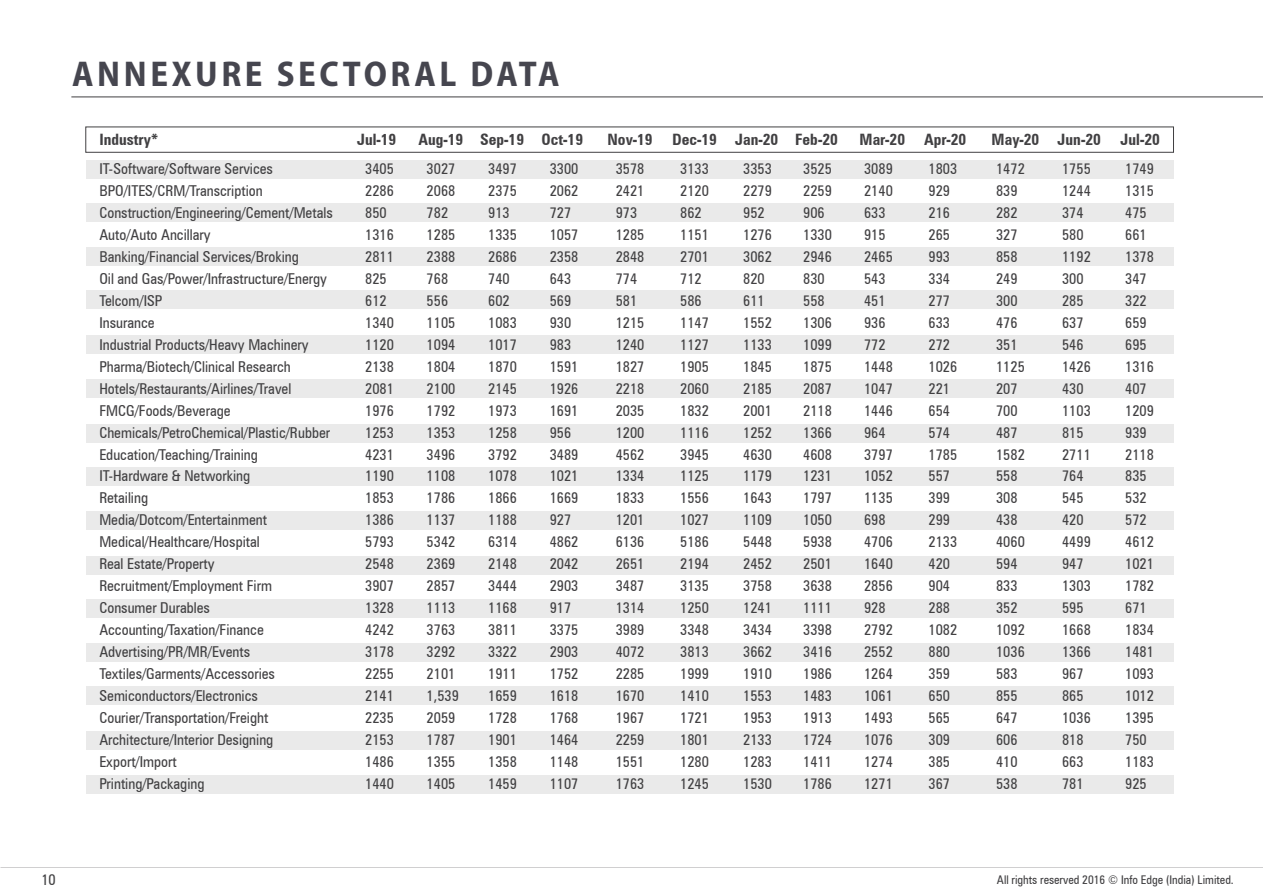
<style>
.page{position:relative;width:1263px;height:893px;background:#fff}
.page>*{position:absolute;margin:0;border:0;box-sizing:border-box;transform-origin:0 0}
.t1{font:700 semi-condensed 36px "Myriad Pro";letter-spacing:.1em;color:#46464f}
.t2{font:700 condensed 15.75px "Zurich BT";color:#414042}
.t3{font:condensed 15px/21.9px "Zurich BT";color:#414042}
.t4{font:condensed 12px "Zurich BT";color:#414042}
</style>
<div class="page">
<div style="left:86px;top:203px;width:1087px;height:19px;background:#eaeaea"></div>
<div style="left:86px;top:160px;width:1087px;height:19px;background:#eaeaea"></div>
<div style="left:86px;top:247px;width:1087px;height:19px;background:#eaeaea"></div>
<div style="left:86px;top:290px;width:1087px;height:19px;background:#eaeaea"></div>
<div style="left:86px;top:335px;width:1087px;height:19px;background:#eaeaea"></div>
<div style="left:86px;top:424px;width:1087px;height:19px;background:#eaeaea"></div>
<div style="left:86px;top:379px;width:1087px;height:19px;background:#eaeaea"></div>
<div style="left:86px;top:467px;width:1087px;height:19px;background:#eaeaea"></div>
<div style="left:86px;top:511px;width:1087px;height:19px;background:#eaeaea"></div>
<div style="left:86px;top:556px;width:1087px;height:19px;background:#eaeaea"></div>
<div style="left:86px;top:599px;width:1087px;height:19px;background:#eaeaea"></div>
<div style="left:86px;top:643px;width:1087px;height:19px;background:#eaeaea"></div>
<div style="left:86px;top:686px;width:1087px;height:19px;background:#eaeaea"></div>
<div style="left:86px;top:731px;width:1087px;height:19px;background:#eaeaea"></div>
<div style="left:86px;top:775px;width:1087px;height:19px;background:#eaeaea"></div>
<div style="left:85px;top:127px;width:1089px;height:26px;border:1px solid #414042"></div>
<hr style="left:71px;top:97px;width:1192px;height:1px;background:#414042">
<h1 class="t1" style="left:72px;top:50px;width:489px">ANNEXURE SECTORAL DATA</h1>
<p class="t2" style="left:99px;top:130px;width:61px">Industry*</p>
<p class="t2" style="left:357px;top:130px;width:41px">Jul-19</p>
<p class="t2" style="left:419px;top:130px;width:46px">Aug-19</p>
<p class="t2" style="left:480px;top:130px;width:46px">Sep-19</p>
<p class="t2" style="left:542px;top:130px;width:43px">Oct-19</p>
<p class="t2" style="left:608px;top:130px;width:47px">Nov-19</p>
<p class="t2" style="left:672px;top:130px;width:46px">Dec-19</p>
<p class="t2" style="left:735px;top:130px;width:45px">Jan-20</p>
<p class="t2" style="left:795px;top:130px;width:44px">Feb-20</p>
<p class="t2" style="left:860px;top:130px;width:47px">Mar-20</p>
<p class="t2" style="left:924px;top:130px;width:44px">Apr-20</p>
<p class="t2" style="left:992px;top:130px;width:49px">May-20</p>
<p class="t2" style="left:1058px;top:130px;width:45px">Jun-20</p>
<p class="t2" style="left:1121px;top:130px;width:41px">Jul-20</p>
<p class="t3" style="left:99px;top:158px;width:235px">IT-Software/Software Services<br>BPO/ITES/CRM/Transcription<br>Construction/Engineering/Cement/Metals<br>Auto/Auto Ancillary<br>Banking/Financial Services/Broking<br>Oil and Gas/Power/Infrastructure/Energy<br>Telcom/ISP<br>Insurance<br>Industrial Products/Heavy Machinery<br>Pharma/Biotech/Clinical Research<br>Hotels/Restaurants/Airlines/Travel<br>FMCG/Foods/Beverage<br>Chemicals/PetroChemical/Plastic/Rubber<br>Education/Teaching/Training<br>IT-Hardware &amp; Networking<br>Retailing<br>Media/Dotcom/Entertainment<br>Medical/Healthcare/Hospital<br>Real Estate/Property<br>Recruitment/Employment Firm<br>Consumer Durables<br>Accounting/Taxation/Finance<br>Advertising/PR/MR/Events<br>Textiles/Garments/Accessories<br>Semiconductors/Electronics<br>Courier/Transportation/Freight<br>Architecture/Interior Designing<br>Export/Import<br>Printing/Packaging</p>
<p class="t3" style="left:365px;top:158px;width:30px">3405<br>2286<br>850<br>1316<br>2811<br>825<br>612<br>1340<br>1120<br>2138<br>2081<br>1976<br>1253<br>4231<br>1190<br>1853<br>1386<br>5793<br>2548<br>3907<br>1328<br>4242<br>3178<br>2255<br>2141<br>2235<br>2153<br>1486<br>1440</p>
<p class="t3" style="left:427px;top:158px;width:34px">3027<br>2068<br>782<br>1285<br>2388<br>768<br>556<br>1105<br>1094<br>1804<br>2100<br>1792<br>1353<br>3496<br>1108<br>1786<br>1137<br>5342<br>2369<br>2857<br>1113<br>3763<br>3292<br>2101<br>1,539<br>2059<br>1787<br>1355<br>1405</p>
<p class="t3" style="left:488px;top:158px;width:30px">3497<br>2375<br>913<br>1335<br>2686<br>740<br>602<br>1083<br>1017<br>1870<br>2145<br>1973<br>1258<br>3792<br>1078<br>1866<br>1188<br>6314<br>2148<br>3444<br>1168<br>3811<br>3322<br>1911<br>1659<br>1728<br>1901<br>1358<br>1459</p>
<p class="t3" style="left:550px;top:158px;width:30px">3300<br>2062<br>727<br>1057<br>2358<br>643<br>569<br>930<br>983<br>1591<br>1926<br>1691<br>956<br>3489<br>1021<br>1669<br>927<br>4862<br>2042<br>2903<br>917<br>3375<br>2903<br>1752<br>1618<br>1768<br>1464<br>1148<br>1107</p>
<p class="t3" style="left:616px;top:158px;width:30px">3578<br>2421<br>973<br>1285<br>2848<br>774<br>581<br>1215<br>1240<br>1827<br>2218<br>2035<br>1200<br>4562<br>1334<br>1833<br>1201<br>6136<br>2651<br>3487<br>1314<br>3989<br>4072<br>2285<br>1670<br>1967<br>2259<br>1551<br>1763</p>
<p class="t3" style="left:680px;top:158px;width:30px">3133<br>2120<br>862<br>1151<br>2701<br>712<br>586<br>1147<br>1127<br>1905<br>2060<br>1832<br>1116<br>3945<br>1125<br>1556<br>1027<br>5186<br>2194<br>3135<br>1250<br>3348<br>3813<br>1999<br>1410<br>1721<br>1801<br>1280<br>1245</p>
<p class="t3" style="left:743px;top:158px;width:30px">3353<br>2279<br>952<br>1276<br>3062<br>820<br>611<br>1552<br>1133<br>1845<br>2185<br>2001<br>1252<br>4630<br>1179<br>1643<br>1109<br>5448<br>2452<br>3758<br>1241<br>3434<br>3662<br>1910<br>1553<br>1953<br>2133<br>1283<br>1530</p>
<p class="t3" style="left:803px;top:158px;width:30px">3525<br>2259<br>906<br>1330<br>2946<br>830<br>558<br>1306<br>1099<br>1875<br>2087<br>2118<br>1366<br>4608<br>1231<br>1797<br>1050<br>5938<br>2501<br>3638<br>1111<br>3398<br>3416<br>1986<br>1483<br>1913<br>1724<br>1411<br>1786</p>
<p class="t3" style="left:864px;top:158px;width:30px">3089<br>2140<br>633<br>915<br>2465<br>543<br>451<br>936<br>772<br>1448<br>1047<br>1446<br>964<br>3797<br>1052<br>1135<br>698<br>4706<br>1640<br>2856<br>928<br>2792<br>2552<br>1264<br>1061<br>1493<br>1076<br>1274<br>1271</p>
<p class="t3" style="left:929px;top:158px;width:30px">1803<br>929<br>216<br>265<br>993<br>334<br>277<br>633<br>272<br>1026<br>221<br>654<br>574<br>1785<br>557<br>399<br>299<br>2133<br>420<br>904<br>288<br>1082<br>880<br>359<br>650<br>565<br>309<br>385<br>367</p>
<p class="t3" style="left:996px;top:158px;width:30px">1472<br>839<br>282<br>327<br>858<br>249<br>300<br>476<br>351<br>1125<br>207<br>700<br>487<br>1582<br>558<br>308<br>438<br>4060<br>594<br>833<br>352<br>1092<br>1036<br>583<br>855<br>647<br>606<br>410<br>538</p>
<p class="t3" style="left:1062px;top:158px;width:30px">1755<br>1244<br>374<br>580<br>1192<br>300<br>285<br>637<br>546<br>1426<br>430<br>1103<br>815<br>2711<br>764<br>545<br>420<br>4499<br>947<br>1303<br>595<br>1668<br>1366<br>967<br>865<br>1036<br>818<br>663<br>781</p>
<p class="t3" style="left:1125px;top:158px;width:30px">1749<br>1315<br>475<br>661<br>1378<br>347<br>322<br>659<br>695<br>1316<br>407<br>1209<br>939<br>2118<br>835<br>532<br>572<br>4612<br>1021<br>1782<br>671<br>1834<br>1481<br>1093<br>1012<br>1395<br>750<br>1183<br>925</p>
<p class="t3" style="left:41px;top:868px;width:16px">10</p>
<p class="t4" style="left:997px;top:872px;width:238px">All rights reserved 2016 © Info Edge (India) Limited.</p>
</div>
